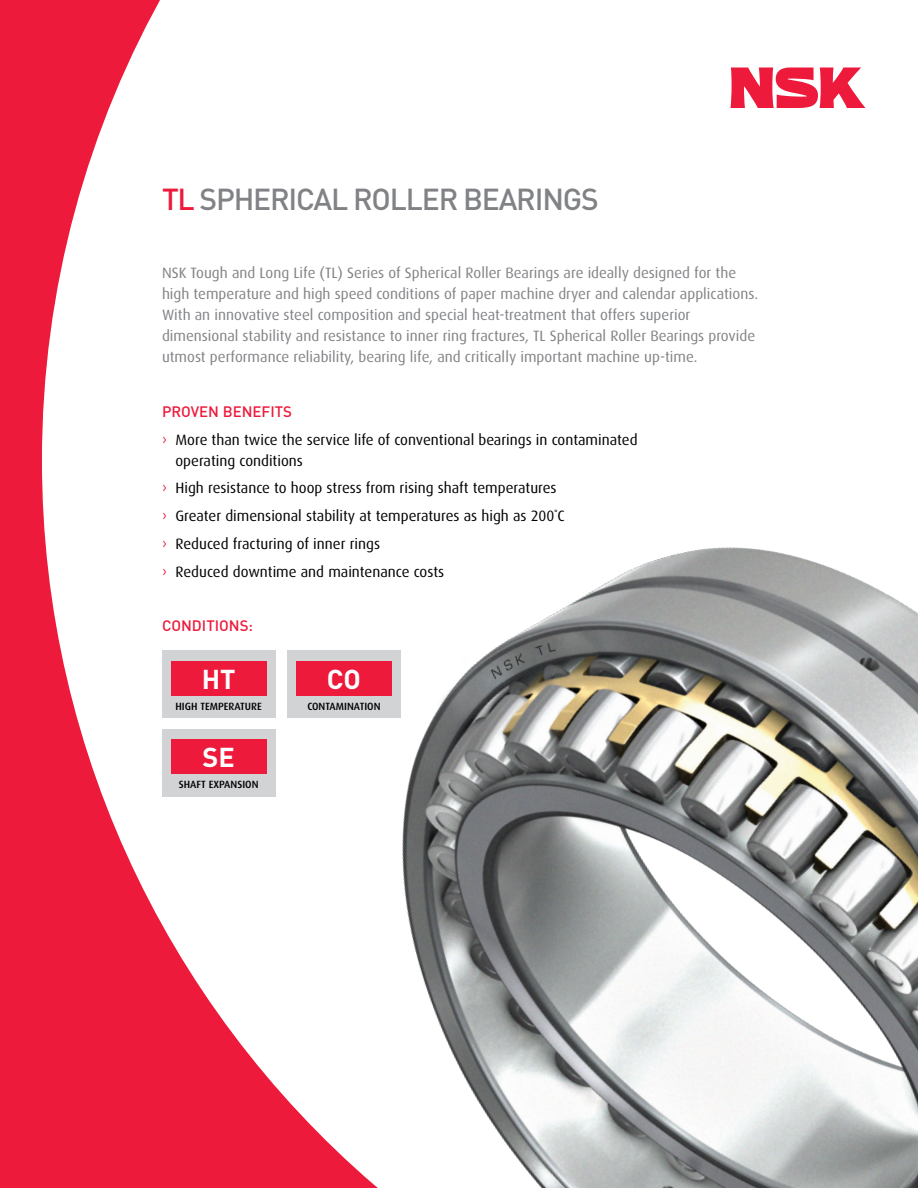
<style>
.page{position:relative;width:918px;height:1188px;background:#fff}
.page>*{position:absolute;margin:0;border:0;box-sizing:border-box;transform-origin:0 0}
.t1{font:500 30px "DIN";letter-spacing:-.04em;color:#808285}
.t2{font:700 27px "DIN";color:#fff}
.t3{font:15px/21px "Dax";color:#808285}
.t4{font:15px/27.8px "Dax";color:#000}
.t5{font:500 15px "DIN";color:#ed1a3b}
.t6{font:500 10.5px "Dax";color:#000}
.s1{color:#ed1a3b}
</style>
<div class="page">
<img style="left:395px;top:547px;width:523px;height:641px">
<svg style="left:0;top:0;width:395px;height:1188px"></svg>
<svg style="left:730px;top:67px;width:135px;height:41px"></svg>
<div style="left:162px;top:651px;width:113px;height:67px;background:#d1d3d4"></div>
<div style="left:171px;top:661px;width:95px;height:34px;background:#ed1a3b"></div>
<div style="left:162px;top:729px;width:113px;height:67px;background:#d1d3d4"></div>
<div style="left:171px;top:739px;width:95px;height:35px;background:#ed1a3b"></div>
<div style="left:287px;top:651px;width:114px;height:67px;background:#d1d3d4"></div>
<div style="left:296px;top:661px;width:95px;height:34px;background:#ed1a3b"></div>
<h1 class="t1" style="left:162px;top:180px;width:438px"><span class="s1">TL</span> SPHERICAL ROLLER BEARINGS</h1>
<p class="t3" style="left:162px;top:263px;width:598px">NSK Tough and Long Life (TL) Series of Spherical Roller Bearings are ideally designed for the high temperature and high speed conditions of paper machine dryer and calendar applications.<br>With an innovative steel composition and special heat-treatment that offers superior dimensional stability and resistance to inner ring fractures, TL Spherical Roller Bearings provide utmost performance reliability, bearing life, and critically important machine up-time.</p>
<p class="t5" style="left:162px;top:402px;width:132px">PROVEN BENEFITS</p>
<p class="t4" style="left:176px;top:429px;width:464px;line-height:21px;text-indent:-14px"><span class="s1">›</span> More than twice the service life of conventional bearings in contaminated operating conditions</p>
<p class="t4" style="left:162px;top:475px;width:404px"><span class="s1">›</span> High resistance to hoop stress from rising shaft temperatures <span class="s1">›</span> Greater dimensional stability at temperatures as high as 200˚C <span class="s1">›</span> Reduced fracturing of inner rings<br><span class="s1">›</span> Reduced downtime and maintenance costs</p>
<p class="t5" style="left:162px;top:616px;width:93px">CONDITIONS:</p>
<h2 class="t2" style="left:202px;top:661px;width:35px">HT</h2>
<p class="t6" style="left:175px;top:700px;width:88px">HIGH TEMPERATURE</p>
<h2 class="t2" style="left:203px;top:740px;width:34px">SE</h2>
<p class="t6" style="left:179px;top:779px;width:81px">SHAFT EXPANSION</p>
<h2 class="t2" style="left:327px;top:661px;width:36px">CO</h2>
<p class="t6" style="left:307px;top:700px;width:75px">CONTAMINATION</p>
</div>
